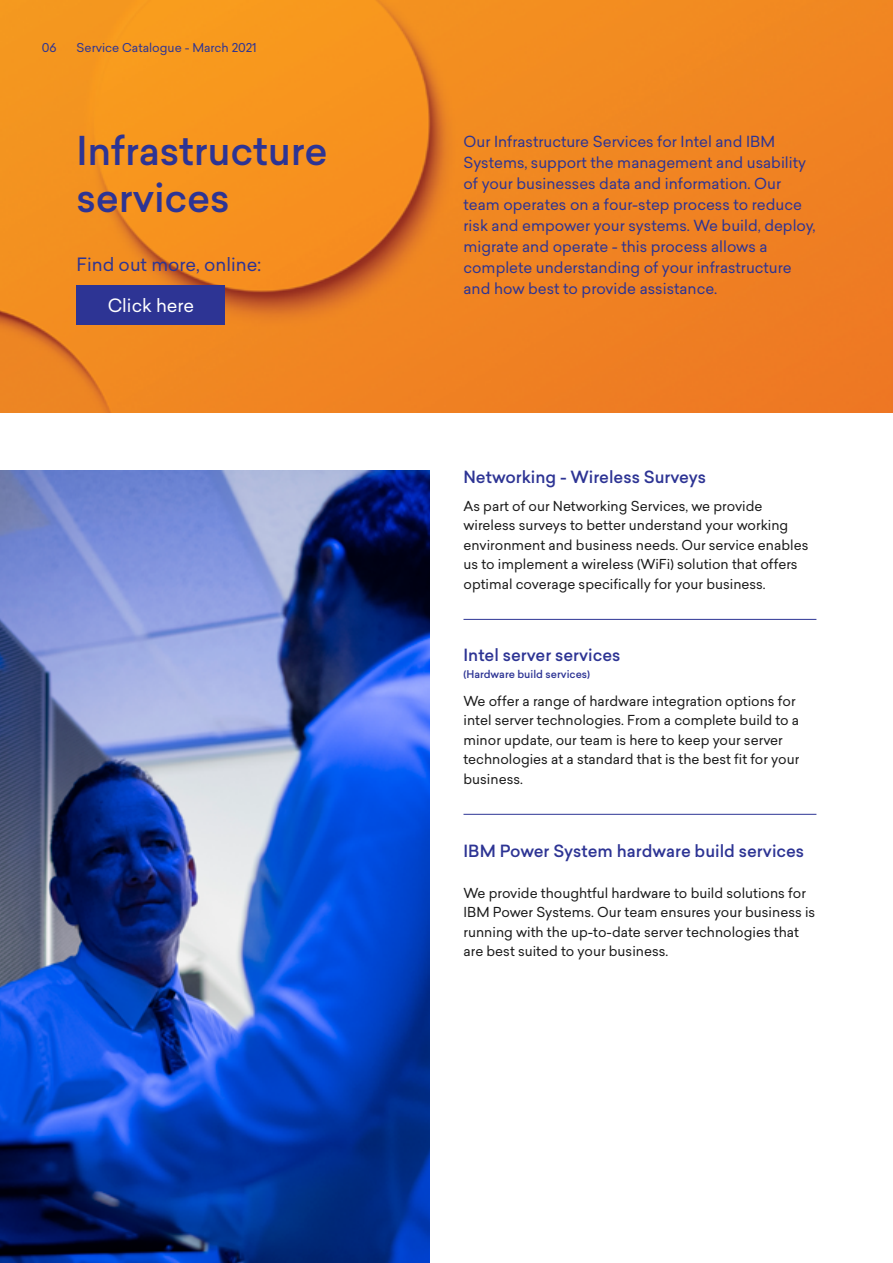
<style>
.page{position:relative;width:893px;height:1263px;background:#fff}
.page>*{position:absolute;margin:0;border:0;box-sizing:border-box;transform-origin:0 0}
.t1{font:500 39px/46.8px "Sailec";letter-spacing:-.005em;color:#2d3494}
.t2{font:18px "Sailec";color:#2d3494}
.t3{font:18px "Sailec";color:#fff}
.t4{font:500 16.5px "Sailec";color:#2d3494}
.t5{font:15px/21px "Sailec";color:#2d3494}
.t6{font:13.5px/19.5px "Sailec";color:#1a1a1a}
.t7{font:12px "Sailec";color:#2d3494}
.t8{font:500 10.5px "Sailec";color:#2d3494}
</style>
<div class="page">
<img style="left:0;top:0;width:893px;height:412px">
<hr style="left:463px;top:814px;width:353px;height:1px;background:#2d3494">
<hr style="left:463px;top:619px;width:353px;height:1px;background:#2d3494">
<img style="left:0;top:471px;width:429px;height:792px">
<div style="left:77px;top:286px;width:148px;height:39px;background:#2d3494"></div>
<p class="t7" style="left:42px;top:39px;width:16px">06</p>
<p class="t7" style="left:77px;top:39px;width:182px">Service Catalogue - March 2021</p>
<h1 class="t1" style="left:77px;top:128px;width:253px">Infrastructure services</h1>
<p class="t5" style="left:463px;top:131px;width:354px">Our Infrastructure Services for Intel and IBM Systems, support the management and usability of your businesses data and information. Our team operates on a four-step process to reduce risk and empower your systems. We build, deploy, migrate and operate - this process allows a complete understanding of your infrastructure and how best to provide assistance.</p>
<h2 class="t2" style="left:77px;top:251px;width:186px">Find out more, online:</h2>
<h2 class="t3" style="left:108px;top:293px;width:88px">Click here</h2>
<p class="t4" style="left:463px;top:465px;width:244px">Networking - Wireless Surveys</p>
<p class="t6" style="left:463px;top:496px;width:346px">As part of our Networking Services, we provide wireless surveys to better understand your working environment and business needs. Our service enables us to implement a wireless (WiFi) solution that offers optimal coverage specifically for your business.</p>
<p class="t4" style="left:463px;top:644px;width:158px">Intel server services</p>
<p class="t8" style="left:463px;top:667px;width:128px">(Hardware build services)</p>
<p class="t6" style="left:463px;top:691px;width:337px">We offer a range of hardware integration options for intel server technologies. From a complete build to a minor update, our team is here to keep your server technologies at a standard that is the best fit for your business.</p>
<p class="t4" style="left:463px;top:839px;width:342px">IBM Power System hardware build services</p>
<p class="t6" style="left:463px;top:883px;width:353px">We provide thoughtful hardware to build solutions for IBM Power Systems. Our team ensures your business is running with the up-to-date server technologies that are best suited to your business.</p>
</div>
